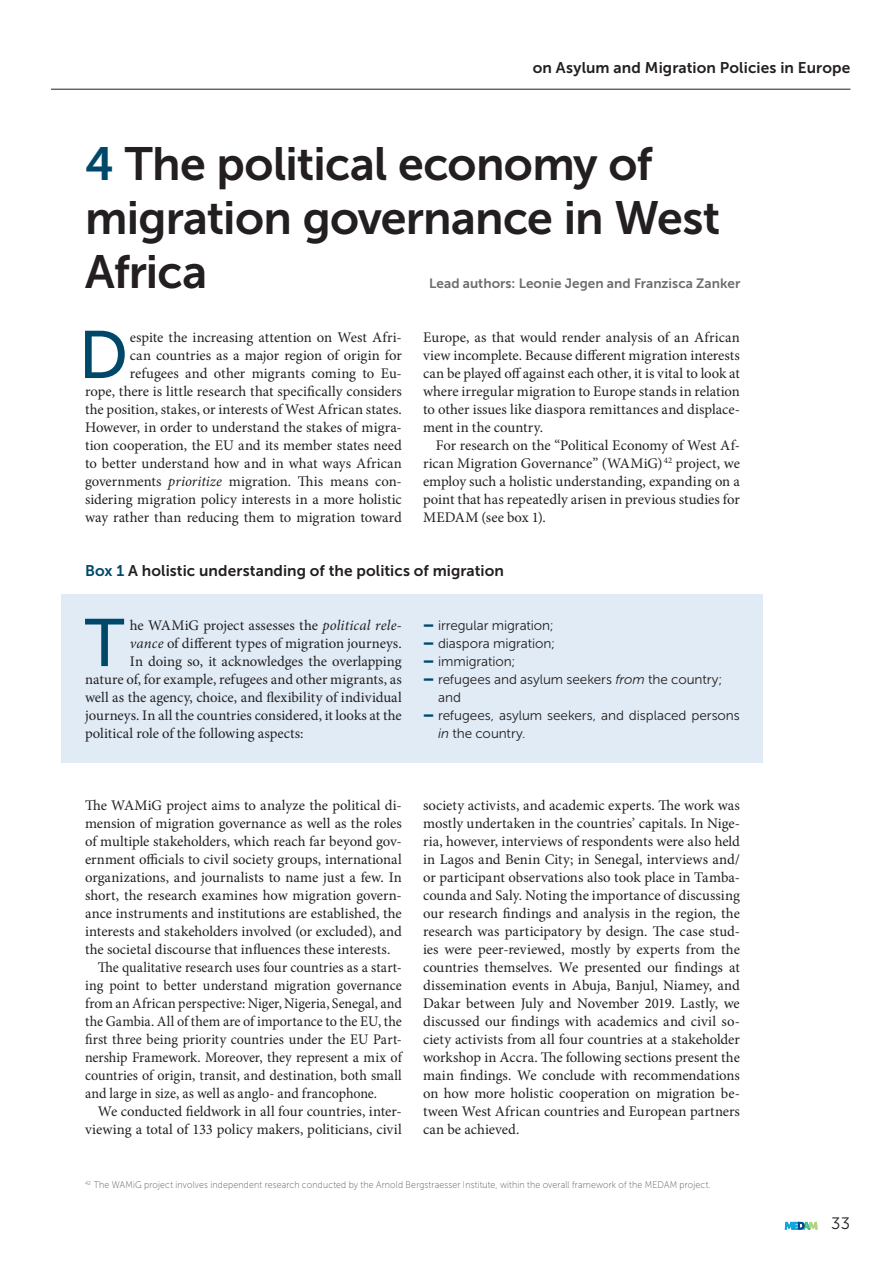
<style>
.page{position:relative;width:893px;height:1263px;background:#fff}
.page>*{position:absolute;margin:0;border:0;box-sizing:border-box;transform-origin:0 0}
.t1{font:67.05px "Museo Sans 500";color:#00486a}
.t2{font:600 46.5px/54px "Museo Sans";letter-spacing:-.015em;color:#231f20}
.t3{font:16.5px "Museo Sans";color:#231f20}
.t4{font:600 15.45px "Museo Sans";letter-spacing:.005em;color:#231f20}
.t5{font:14.7px/18px "Minion Pro";color:#231f20;text-align:justify}
.t6{font:14.7px "Minion Pro";color:#231f20;scale:.96 1}
.t7{font:13.5px/18px "Museo Sans";letter-spacing:-.005em;color:#231f20}
.t8{font:600 13.5px "Museo Sans";letter-spacing:.005em;color:#6c6d70}
.t9{font:300 9.75px "Museo Sans";letter-spacing:.02em;color:#57585a;scale:.9 1}
.s1{color:#00486a}
.s2{font-style:italic}
.s3{font-weight:800;font-size:15.45px;color:#00486a}
</style>
<div class="page">
<div style="left:62px;top:594px;width:701px;height:168px;background:#e0ebf6"></div>
<hr style="left:51px;top:89px;width:799px;height:1px;background:#231f20">
<svg style="left:785px;top:1222px;width:32px;height:7px"></svg>
<p class="t4" style="left:533px;top:59px;width:319px">on Asylum and Migration Policies in Europe</p>
<h2 class="t2" style="left:85px;top:137px;width:637px"><span class="s1">4</span> The political economy of migration governance in West<br>Africa</h2>
<p class="t8" style="left:429px;top:276px;width:313px">Lead authors: Leonie Jegen and Franzisca Zanker</p>
<h1 class="t1" style="left:79px;top:318px;width:51px">D</h1>
<p class="t5" style="left:85px;top:328px;width:318px;text-align:right">espite the increasing attention on West Afri-<br>can countries as a major region of origin for refugees and other migrants coming to Eu-<br>rope, there is little research that specifically considers the position, stakes, or interests of West African states.<br>However, in order to understand the stakes of migra&shy;tion cooperation, the EU and its member states need to better understand how and in what ways African governments <span class="s2">prioritize</span> migration. This means con&shy;sidering migration policy interests in a more holistic way rather than reducing them to migration toward</p>
<p class="t5" style="left:423px;top:328px;width:318px">Europe, as that would render analysis of an African view incomplete. Because different migration interests can be played off against each other, it is vital to look at where irregular migration to Europe stands in relation to other issues like diaspora remittances and displace&shy;ment in the country.</p>
<p class="t5" style="left:423px;top:436px;width:318px;text-indent:13px">For research on the “Political Economy of West Af&shy;rican Migration Governance” (WAMiG) <sup>42</sup> project, we employ such a holistic understanding, expanding on a point that has repeatedly arisen in previous studies for MEDAM (see box 1).</p>
<p class="t4" style="left:85px;top:562px;width:420px"><span class="s1">Box 1</span> A holistic understanding of the politics of migration</p>
<h1 class="t1" style="left:85px;top:606px;width:41px">T</h1>
<p class="t5" style="left:130px;top:616px;width:273px">he WAMiG project assesses the <span class="s2">political rele-</span></p>
<p class="t5" style="left:130px;top:634px;width:273px"><span class="s2">vance</span> of different types of migration journeys.</p>
<p class="t5" style="left:130px;top:652px;width:273px">In doing so, it acknowledges the overlapping</p>
<p class="t5" style="left:85px;top:670px;width:318px">nature of, for example, refugees and other migrants, as</p>
<p class="t5" style="left:85px;top:688px;width:318px">well as the agency, choice, and flexibility of individual</p>
<p class="t5" style="left:85px;top:706px;width:318px">journeys. In all the countries considered, it looks at the</p>
<p class="t5" style="left:85px;top:724px;width:220px">political role of the following aspects:</p>
<p class="t7" style="left:423px;top:616px;width:132px"><span class="s3">–</span> irregular migration;</p>
<p class="t7" style="left:423px;top:634px;width:133px"><span class="s3">–</span> diaspora migration;</p>
<p class="t7" style="left:423px;top:652px;width:94px"><span class="s3">–</span> immigration;</p>
<p class="t7" style="left:438px;top:670px;width:286px;text-indent:-15px"><span class="s3">–</span> refugees and asylum seekers <span class="s2">from</span> the country; and</p>
<p class="t7" style="left:438px;top:706px;width:303px;text-indent:-15px"><span class="s3">–</span> refugees, asylum seekers, and displaced persons <span class="s2">in</span> the country.</p>
<p class="t5" style="left:85px;top:796px;width:318px">The WAMiG project aims to analyze the political di-</p>
<p class="t5" style="left:85px;top:814px;width:318px">mension of migration governance as well as the roles</p>
<p class="t5" style="left:85px;top:832px;width:318px">of multiple stakeholders, which reach far beyond gov-</p>
<p class="t5" style="left:85px;top:850px;width:318px">ernment officials to civil society groups, international</p>
<p class="t5" style="left:85px;top:868px;width:318px">organizations, and journalists to name just a few. In</p>
<p class="t5" style="left:85px;top:886px;width:318px">short, the research examines how migration govern-</p>
<p class="t5" style="left:85px;top:904px;width:318px">ance instruments and institutions are established, the</p>
<p class="t5" style="left:85px;top:922px;width:318px">interests and stakeholders involved (or excluded), and</p>
<p class="t5" style="left:85px;top:940px;width:307px">the societal discourse that influences these interests.</p>
<p class="t6" style="left:98px;top:957px;width:318px">The qualitative research uses four countries as a start-</p>
<p class="t6" style="left:85px;top:975px;width:331px">ing point to better understand migration governance</p>
<p class="t6" style="left:85px;top:993px;width:331px">from an African perspective: Niger, Nigeria, Senegal, and</p>
<p class="t6" style="left:85px;top:1011px;width:332px">the Gambia. All of them are of importance to the EU, the</p>
<p class="t6" style="left:85px;top:1029px;width:331px">first three being priority countries under the EU Part-</p>
<p class="t6" style="left:85px;top:1047px;width:331px">nership Framework. Moreover, they represent a mix of</p>
<p class="t6" style="left:85px;top:1065px;width:331px">countries of origin, transit, and destination, both small</p>
<p class="t6" style="left:85px;top:1083px;width:306px">and large in size, as well as anglo- and francophone.</p>
<p class="t5" style="left:98px;top:1102px;width:306px">We conducted fieldwork in all four countries, inter-</p>
<p class="t5" style="left:85px;top:1120px;width:318px">viewing a total of 133 policy makers, politicians, civil</p>
<p class="t5" style="left:423px;top:796px;width:318px">society activists, and academic experts. The work was mostly undertaken in the countries’ capitals. In Nige&shy;ria, however, interviews of respondents were also held in Lagos and Benin City; in Senegal, interviews and/ or participant observations also took place in Tamba&shy;counda and Saly. Noting the importance of discussing our research findings and analysis in the region, the research was participatory by design. The case stud&shy;ies were peer-reviewed, mostly by experts from the countries themselves. We presented our findings at dissemination events in Abuja, Banjul, Niamey, and Dakar between July and November 2019. Lastly, we discussed our findings with academics and civil so&shy;ciety activists from all four countries at a stakeholder workshop in Accra. The following sections present the main findings. We conclude with recommendations on how more holistic cooperation on migration be&shy;tween West African countries and European partners can be achieved.</p>
<p class="t9" style="left:85px;top:1179px;width:697px"><sup>42</sup> The WAMiG project involves independent research conducted by the Arnold Bergstraesser Institute, within the overall framework of the MEDAM project.</p>
<p class="t3" style="left:831px;top:1215px;width:20px">33</p>
</div>
